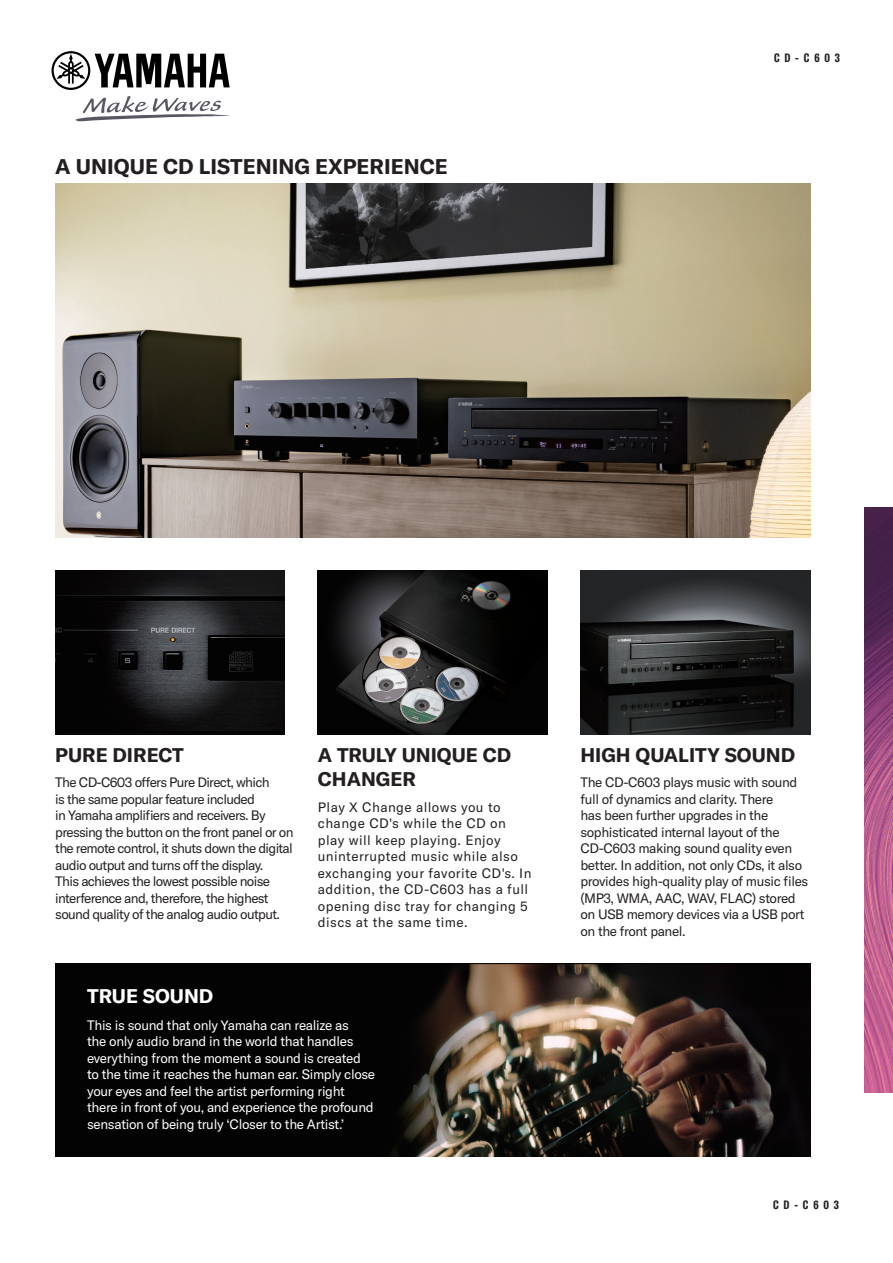
<style>
.page{position:relative;width:893px;height:1263px;background:#fff}
.page>*{position:absolute;margin:0;border:0;box-sizing:border-box;transform-origin:0 0}
.t1{font:700 21px "GT America Y";color:#231f20}
.t2{font:700 19.5px/23.4px "GT America Y";color:#231f20}
.t3{font:700 19.5px "GT America Y";color:#fff}
.t4{font:13.5px/16.5px "GT America Y";letter-spacing:-.05em;color:#231f20}
.t5{font:13.5px/16.5px "GT America Y";letter-spacing:-.03em;color:#231f20}
.t6{font:13.5px/16.5px "GT America Y";letter-spacing:-.025em;color:#fff}
.t7{font:13.5px/16.5px "GT America Y";letter-spacing:.03em;color:#231f20}
.t8{font:700 extra-condensed 12px "GT America Y";letter-spacing:.4em;color:#231f20}
</style>
<div class="page">
<img style="left:864px;top:507px;width:29px;height:586px">
<svg style="left:52px;top:51px;width:178px;height:39px"></svg>
<svg style="left:75px;top:96px;width:154px;height:26px"></svg>
<img style="left:55px;top:184px;width:755px;height:354px">
<img style="left:55px;top:964px;width:755px;height:193px">
<img style="left:55px;top:571px;width:230px;height:163px">
<img style="left:318px;top:571px;width:229px;height:163px">
<img style="left:580px;top:571px;width:230px;height:163px">
<p class="t1" style="left:55px;top:153px;width:394px">A UNIQUE CD LISTENING EXPERIENCE</p>
<p class="t8" style="left:774px;top:51px;width:67px">CD-C603</p>
<p class="t2" style="left:55px;top:743px;width:130px">PURE DIRECT</p>
<p class="t2" style="left:318px;top:743px;width:195px">A TRULY UNIQUE CD<br>CHANGER</p>
<p class="t2" style="left:580px;top:743px;width:216px">HIGH QUALITY SOUND</p>
<p class="t4" style="left:55px;top:774px;width:240px">The CD-C603 offers Pure Direct, which<br>is the same popular feature included<br>in Yamaha amplifiers and receivers. By pressing the button on the front panel or on the remote control, it shuts down the digital audio output and turns off the display.<br>This achieves the lowest possible noise interference and, therefore, the highest sound quality of the analog audio output.</p>
<p class="t5" style="left:580px;top:774px;width:229px">The CD-C603 plays music with sound full of dynamics and clarity. There<br>has been further upgrades in the sophisticated internal layout of the CD-C603 making sound quality even better. In addition, not only CDs, it also provides high-quality play of music files (MP3, WMA, AAC, WAV, FLAC) stored on USB memory devices via a USB port on the front panel.</p>
<p class="t7" style="left:318px;top:799px;width:215px">Play X Change allows you to change CD's while the CD on play will keep playing. Enjoy uninterrupted music while also exchanging your favorite CD's. In addition, the CD-C603 has a full opening disc tray for changing 5 discs at the same time.</p>
<p class="t3" style="left:87px;top:983px;width:128px">TRUE SOUND</p>
<p class="t6" style="left:87px;top:1017px;width:290px">This is sound that only Yamaha can realize as<br>the only audio brand in the world that handles everything from the moment a sound is created to the time it reaches the human ear. Simply close your eyes and feel the artist performing right there in front of you, and experience the profound sensation of being truly ‘Closer to the Artist.’</p>
<p class="t8" style="left:773px;top:1197px;width:67px">CD-C603</p>
</div>
